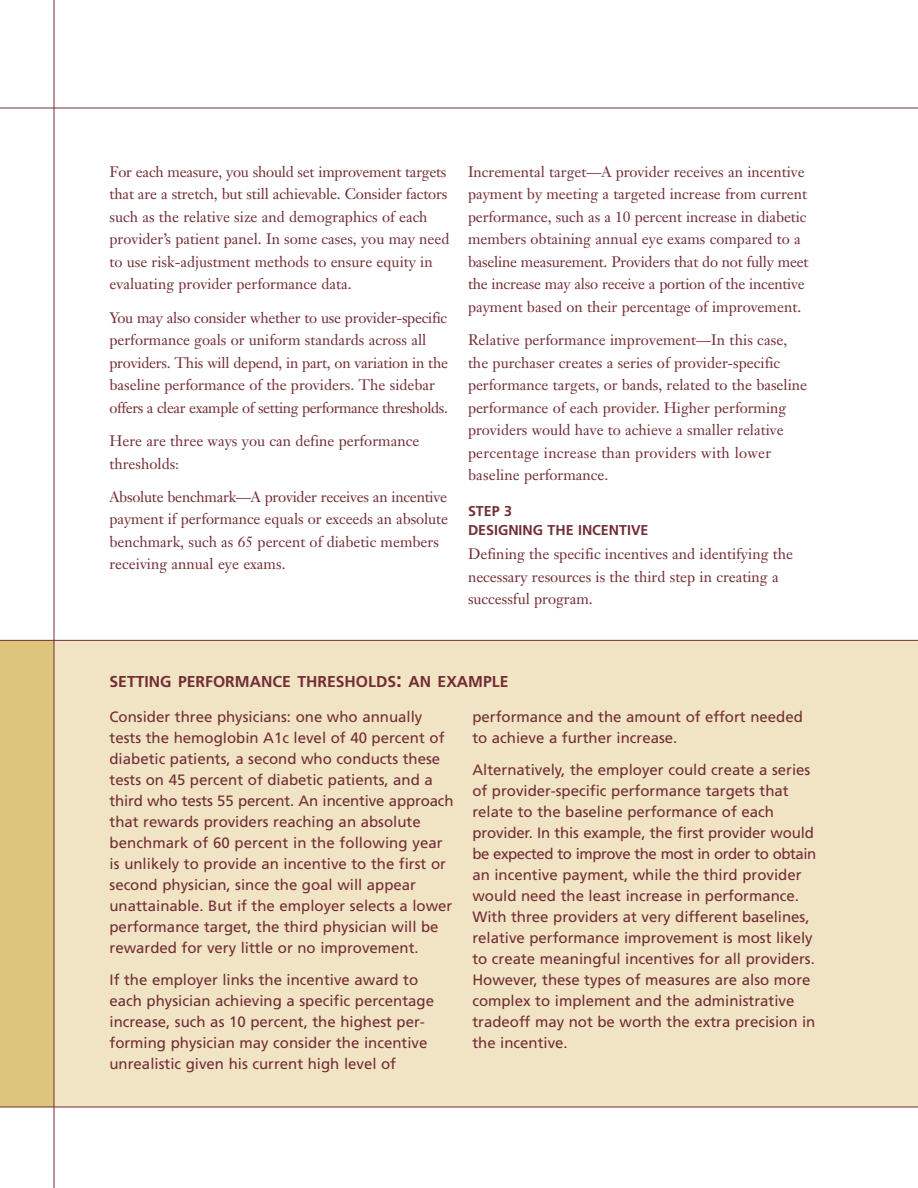
<style>
.page{position:relative;width:918px;height:1188px;background:#fff}
.page>*{position:absolute;margin:0;border:0;box-sizing:border-box;transform-origin:0 0}
.t1{font:700 15.75px "Frutiger";color:#732d35}
.t2{font:15px/22.5px "Janson Text";color:#732d35}
.t3{font:15px/21px "Frutiger";color:#732d35}
.t4{font:700 14.25px/19.5px "Frutiger";color:#732d35}
.s1{font-size:21px}
</style>
<div class="page">
<div style="left:54px;top:640px;width:864px;height:467px;background:#f0e4c4"></div>
<div style="left:0;top:640px;width:54px;height:467px;background:#dec57d"></div>
<hr style="left:54px;top:0;width:1px;height:1188px;background:#732d35">
<hr style="left:0;top:108px;width:918px;height:1px;background:#732d35">
<hr style="left:0;top:1107px;width:918px;height:1px;background:#732d35">
<hr style="left:0;top:640px;width:918px;height:1px;background:#732d35">
<p class="t2" style="left:110px;top:162px;width:342px">For each measure, you should set improvement targets that are a stretch, but still achievable. Consider factors such as the relative size and demographics of each provider’s patient panel. In some cases, you may need to use risk-adjustment methods to ensure equity in evaluating provider performance data.</p>
<p class="t2" style="left:110px;top:308px;width:340px">You may also consider whether to use provider-specific performance goals or uniform standards across all providers. This will depend, in part, on variation in the baseline performance of the providers. The sidebar offers a clear example of setting performance thresholds.</p>
<p class="t2" style="left:110px;top:431px;width:311px">Here are three ways you can define performance thresholds:</p>
<p class="t2" style="left:110px;top:487px;width:340px">Absolute benchmark—A provider receives an incentive payment if performance equals or exceeds an absolute benchmark, such as 65 percent of diabetic members receiving annual eye exams.</p>
<p class="t2" style="left:468px;top:162px;width:342px">Incremental target—A provider receives an incentive payment by meeting a targeted increase from current performance, such as a 10 percent increase in diabetic members obtaining annual eye exams compared to a baseline measurement. Providers that do not fully meet the increase may also receive a portion of the incentive payment based on their percentage of improvement.</p>
<p class="t2" style="left:468px;top:330px;width:341px">Relative performance improvement—In this case, the purchaser creates a series of provider-specific performance targets, or bands, related to the baseline performance of each provider. Higher performing providers would have to achieve a smaller relative percentage increase than providers with lower baseline performance.</p>
<p class="t4" style="left:468px;top:502px;width:182px">STEP 3<br>DESIGNING THE INCENTIVE</p>
<p class="t2" style="left:468px;top:544px;width:327px">Defining the specific incentives and identifying the necessary resources is the third step in creating a successful program.</p>
<p class="t1" style="left:110px;top:675px;width:401px">SETTING PERFORMANCE THRESHOLDS<span class="s1">:</span> AN EXAMPLE</p>
<p class="t3" style="left:110px;top:708px;width:346px">Consider three physicians: one who annually tests the hemoglobin A1c level of 40 percent of diabetic patients, a second who conducts these tests on 45 percent of diabetic patients, and a third who tests 55 percent. An incentive approach that rewards providers reaching an absolute benchmark of 60 percent in the following year is unlikely to provide an incentive to the first or second physician, since the goal will appear unattainable. But if the employer selects a lower performance target, the third physician will be rewarded for very little or no improvement.</p>
<p class="t3" style="left:110px;top:970px;width:326px">If the employer links the incentive award to each physician achieving a specific percentage increase, such as 10 percent, the highest per&shy;forming physician may consider the incentive unrealistic given his current high level of</p>
<p class="t3" style="left:472px;top:708px;width:332px">performance and the amount of effort needed to achieve a further increase.</p>
<p class="t3" style="left:472px;top:760px;width:346px">Alternatively, the employer could create a series of provider-specific performance targets that relate to the baseline performance of each provider. In this example, the first provider would be expected to improve the most in order to obtain an incentive payment, while the third provider would need the least increase in performance.<br>With three providers at very different baselines, relative performance improvement is most likely to create meaningful incentives for all providers.<br>However, these types of measures are also more complex to implement and the administrative tradeoff may not be worth the extra precision in the incentive.</p>
</div>
